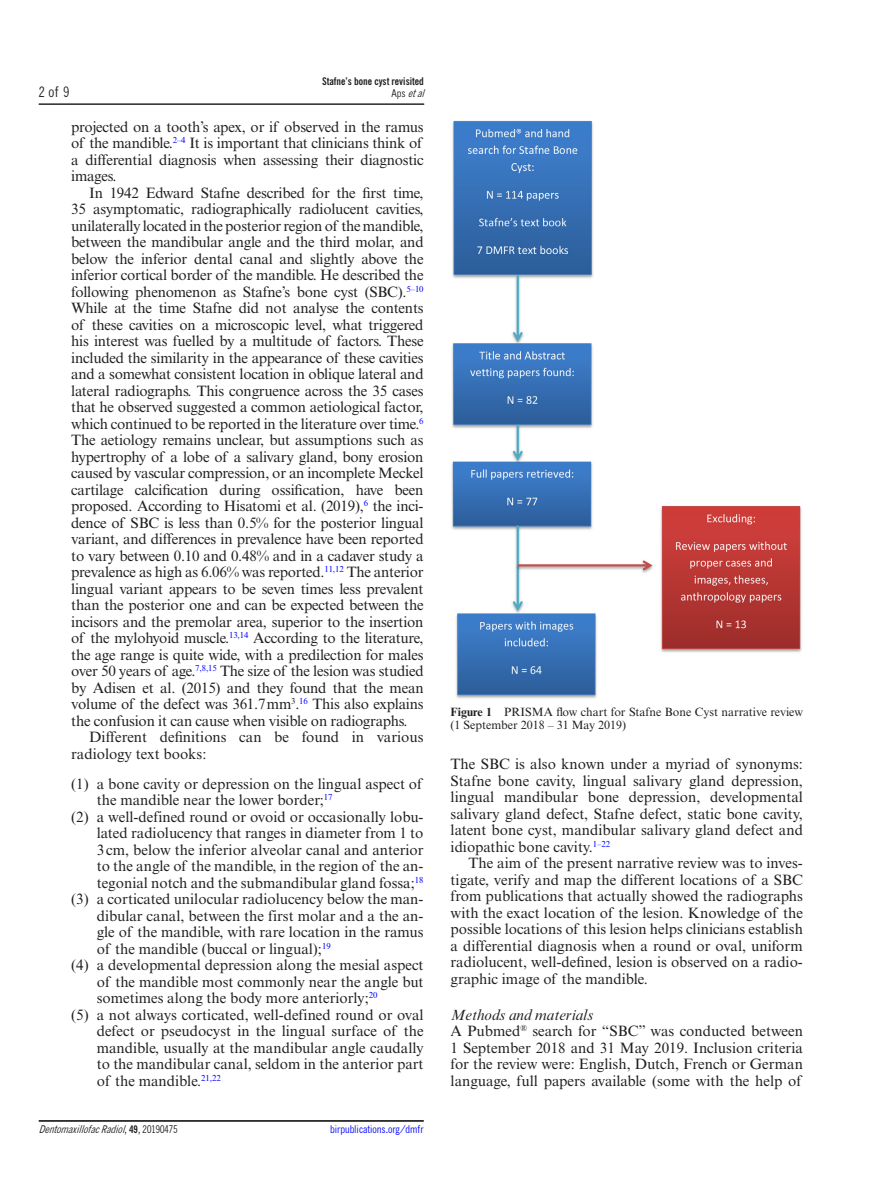
<style>
.page{position:relative;width:893px;height:1187px;background:#fff}
.page>*{position:absolute;margin:0;border:0;box-sizing:border-box;transform-origin:0 0}
.t1{font:15px/16.5px "Times New Roman MT Std";color:#231f20;text-align:justify}
.t2{font:condensed 14.25px "News Gothic MT Std";color:#231f20}
.t3{font:12px/13.5px "Times New Roman MT Std";color:#231f20}
.t4{font:italic condensed 10.5px "News Gothic MT Std";color:#231f20}
.t5{font:700 condensed 10.5px "News Gothic BT";color:#231f20}
.t6{font:condensed 10.5px "News Gothic MT Std";color:#00f}
.s1{font-style:normal}
.s2{font-family:"News Gothic BT";font-weight:700;font-style:normal}
.s3{font-weight:700}
.s4{font-style:italic}
</style>
<div class="page">
<hr style="left:39px;top:104px;width:385px;height:1px;background:#231f20">
<hr style="left:39px;top:1120px;width:385px;height:1px;background:#231f20">
<img style="left:451px;top:121px;width:351px;height:578px">
<p class="t5" style="left:322px;top:75px;width:103px">Stafne’s bone cyst revisited</p>
<p class="t4" style="left:391px;top:87px;width:38px"><span class="s1">A p s</span> etal</p>
<p class="t1" style="left:71px;top:118px;width:354px">projected on a tooth’s apex, or if observed in the ramus of the mandible.<sup>2–4</sup> It is important that clinicians think of a differential diagnosis when assessing their diagnostic images.</p>
<p class="t1" style="left:71px;top:184px;width:354px;text-indent:18px">In 1942 Edward Stafne described for the first time, 35 asymptomatic, radiographically radiolucent cavities, unilaterally located in the posterior region of the mandible, between the mandibular angle and the third molar, and below the inferior dental canal and slightly above the inferior cortical border of the mandible. He described the following phenomenon as Stafne’s bone cyst (SBC).<sup>5–10<br></sup>While at the time Stafne did not analyse the contents of these cavities on a microscopic level, what triggered his interest was fuelled by a multitude of factors. These included the similarity in the appearance of these cavities and a somewhat consistent location in oblique lateral and lateral radiographs. This congruence across the 35 cases that he observed suggested a common aetiological factor, which continued to be reported in the literature over time.<sup>6<br></sup>The aetiology remains unclear, but assumptions such as hypertrophy of a lobe of a salivary gland, bony erosion caused by vascular compression, or an incomplete Meckel cartilage calcification during ossification, have been proposed. According to Hisatomi et al. (2019),<sup>6</sup> the inci&shy;dence of SBC is less than 0.5% for the posterior lingual variant, and differences in prevalence have been reported to vary between 0.10 and 0.48% and in a cadaver study a prevalence as high as 6.06% was reported.<sup>11,12</sup> The anterior lingual variant appears to be seven times less prevalent than the posterior one and can be expected between the incisors and the premolar area, superior to the insertion of the mylohyoid muscle.<sup>13,14</sup> According to the literature, the age range is quite wide, with a predilection for males over 50 years of age.<sup>7,8,15</sup> The size of the lesion was studied by Adisen et al. (2015) and they found that the mean volume of the defect was 361.7mm<sup>3</sup>.<sup>16</sup> This also explains the confusion it can cause when visible on radiographs.</p>
<p class="t1" style="left:71px;top:729px;width:354px;text-indent:18px">Different definitions can be found in various radiology text books:</p>
<p class="t1" style="left:71px;top:775px;width:352px">(1) a bone cavity or depression on the lingual aspect of</p>
<p class="t1" style="left:97px;top:791px;width:237px">the mandible near the lower border;<sup>17</sup></p>
<p class="t1" style="left:71px;top:808px;width:354px">(2) a well-defined round or ovoid or occasionally lobu-</p>
<p class="t1" style="left:97px;top:824px;width:328px">lated radiolucency that ranges in diameter from 1 to</p>
<p class="t1" style="left:97px;top:841px;width:328px">3 cm, below the inferior alveolar canal and anterior</p>
<p class="t1" style="left:97px;top:857px;width:328px">to the angle of the mandible, in the region of the an-</p>
<p class="t1" style="left:97px;top:874px;width:328px">tegonial notch and the submandibular gland fossa;<sup>18</sup></p>
<p class="t1" style="left:71px;top:890px;width:354px">(3) a corticated unilocular radiolucency below the man-</p>
<p class="t1" style="left:97px;top:907px;width:328px">dibular canal, between the first molar and a the an-</p>
<p class="t1" style="left:97px;top:923px;width:328px">gle of the mandible, with rare location in the ramus</p>
<p class="t1" style="left:97px;top:940px;width:235px">of the mandible (buccal or lingual);<sup>19</sup></p>
<p class="t1" style="left:71px;top:956px;width:354px">(4) a developmental depression along the mesial aspect</p>
<p class="t1" style="left:97px;top:973px;width:328px">of the mandible most commonly near the angle but</p>
<p class="t1" style="left:97px;top:989px;width:282px">sometimes along the body more anteriorly;<sup>20</sup></p>
<p class="t1" style="left:71px;top:1006px;width:354px">(5) a not always corticated, well-defined round or oval</p>
<p class="t1" style="left:97px;top:1022px;width:328px">defect or pseudocyst in the lingual surface of the</p>
<p class="t1" style="left:97px;top:1039px;width:328px">mandible, usually at the mandibular angle caudally</p>
<p class="t1" style="left:97px;top:1055px;width:328px">to the mandibular canal, seldom in the anterior part</p>
<p class="t1" style="left:97px;top:1072px;width:126px">of the mandible.<sup>21,22</sup></p>
<p class="t2" style="left:39px;top:84px;width:32px">2 of 9</p>
<p class="t4" style="left:39px;top:1123px;width:140px">DentomaxillofacRadiol<span class="s1">,</span> <span class="s2">4 9</span> <span class="s1">, 2 0 1 9 0 4 7 5</span></p>
<p class="t6" style="left:330px;top:1123px;width:95px">birpublications.org/dmfr</p>
<p class="t3" style="left:451px;top:704px;width:354px"><span class="s3">Figure 1</span> PRISMA flow chart for Stafne Bone Cyst narrative review (1 September 2018 – 31 May 2019)</p>
<p class="t1" style="left:451px;top:755px;width:354px">The SBC is also known under a myriad of synonyms:<br>Stafne bone cavity, lingual salivary gland depression, lingual mandibular bone depression, developmental salivary gland defect, Stafne defect, static bone cavity, latent bone cyst, mandibular salivary gland defect and idiopathic bone cavity.<sup>1–22</sup></p>
<p class="t1" style="left:451px;top:854px;width:354px;text-indent:18px">The aim of the present narrative review was to inves&shy;tigate, verify and map the different locations of a SBC from publications that actually showed the radiographs with the exact location of the lesion. Knowledge of the possible locations of this lesion helps clinicians establish a differential diagnosis when a round or oval, uniform radiolucent, well-defined, lesion is observed on a radio&shy;graphic image of the mandible.</p>
<p class="t1" style="left:451px;top:1006px;width:354px;text-align:left"><span class="s4">Methods and materials<br></span>A Pubmed<sup>®</sup> search for “SBC” was conducted between 1 September 2018 and 31 May 2019. Inclusion criteria for the review were: English, Dutch, French or German language, full papers available (some with the help of</p>
</div>
